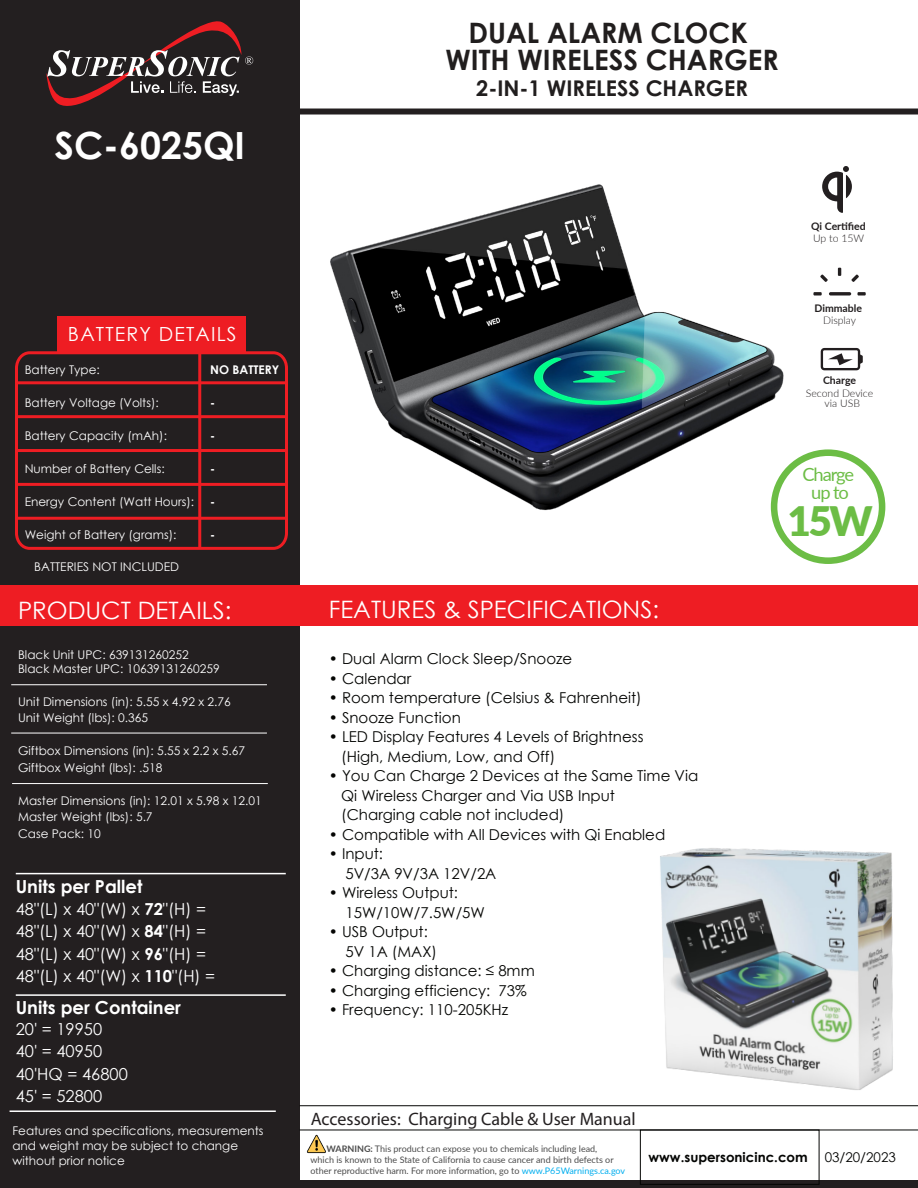
<style>
.page{position:relative;width:918px;height:1188px;background:#fff}
.page>*{position:absolute;margin:0;border:0;box-sizing:border-box;transform-origin:0 0}
.t1{font:900 40.65px "Lato";color:#6cbd45}
.t2{font:700 37.5px "Century Gothic";color:#fff}
.t3{font:700 28.2px/26.5px "Century Gothic";color:#211e1e;text-align:center}
.t4{font:24px "Century Gothic";color:#fff}
.t5{font:700 21.75px "Century Gothic";color:#211e1e}
.t6{font:19.5px "Century Gothic";letter-spacing:.06em;color:#fff}
.t7{font:18.3px/18.3px "Lato";letter-spacing:-.06em;color:#6cbd45;text-align:center}
.t8{font:18px "Myriad Pro";color:#231f20}
.t9{font:700 18px "Century Gothic";color:#fff}
.t10{font:16.5px/22.4px "Century Gothic";color:#fff}
.t11{font:15px/19.5px "Century Gothic";color:#040503}
.t12{font:700 13.35px "Century Gothic";color:#040503}
.t13{font:13.35px "Century Gothic";color:#040503}
.t14{font:12px/16.5px "Century Gothic";color:#fff}
.t15{font:700 12px "Century Gothic";color:#fff}
.t16{font:300 10.5px/10.1px "Lato";color:#231f20;text-align:center}
.t17{font:700 10.5px "Lato";color:#231f20}
.t18{font:9px/10.8px "Lato";color:#4c4c4c}
.s1{font-weight:700}
.s2{color:#00aeef}
</style>
<div class="page">
<div style="left:0;top:0;width:300px;height:1188px;background:#231f20"></div>
<div style="left:0;top:1181px;width:918px;height:7px;background:#231f20"></div>
<div style="left:0;top:585px;width:918px;height:41px;background:#ee1d23"></div>
<svg style="left:46px;top:21px;width:207px;height:85px"></svg>
<hr style="left:11px;top:684px;width:256px;height:1px;background:#fff">
<hr style="left:11px;top:733px;width:256px;height:1px;background:#fff">
<div style="left:299px;top:109px;width:619px;height:6px;background:#231f20"></div>
<hr style="left:12px;top:783px;width:256px;height:1px;background:#fff">
<div style="left:57px;top:316px;width:189px;height:37px;background:#ee1d23"></div>
<svg style="left:15px;top:351px;width:273px;height:199px"></svg>
<hr style="left:198px;top:353px;width:3px;height:195px;background:#ee1d23">
<hr style="left:300px;top:1130px;width:618px;height:1px;background:#040503">
<img style="left:307px;top:1134px;width:19px;height:20px">
<div style="left:640px;top:1130px;width:179px;height:55px;border:1px solid #040503"></div>
<hr style="left:300px;top:1105px;width:618px;height:1px;background:#040503">
<hr style="left:10px;top:1110px;width:266px;height:2px;background:#fff">
<hr style="left:16px;top:873px;width:270px;height:1px;background:#fff">
<hr style="left:16px;top:994px;width:270px;height:2px;background:#fff">
<img style="left:660px;top:848px;width:233px;height:242px">
<svg style="left:821px;top:348px;width:42px;height:22px"></svg>
<svg style="left:822px;top:166px;width:30px;height:47px"></svg>
<svg style="left:829px;top:292px;width:22px;height:4px"></svg>
<svg style="left:813px;top:292px;width:9px;height:4px"></svg>
<svg style="left:820px;top:274px;width:8px;height:8px"></svg>
<svg style="left:838px;top:268px;width:3px;height:8px"></svg>
<svg style="left:851px;top:274px;width:8px;height:8px"></svg>
<svg style="left:857px;top:292px;width:9px;height:4px"></svg>
<img style="left:330px;top:184px;width:469px;height:338px">
<div style="left:771px;top:449px;width:114px;height:115px;border:7px solid #6cbd45;border-radius:50%"></div>
<h2 class="t2" style="left:55px;top:116px;width:192px">SC-6025QI</h2>
<h3 class="t6" style="left:68px;top:320px;width:170px">BATTERY DETAILS</h3>
<p class="t14" style="left:25px;top:361px;width:77px">Battery Type:</p>
<p class="t14" style="left:25px;top:394px;width:136px">Battery Voltage (Volts):</p>
<p class="t14" style="left:25px;top:427px;width:144px">Battery Capacity (mAh):</p>
<p class="t14" style="left:25px;top:460px;width:142px">Number of Battery Cells:</p>
<p class="t14" style="left:25px;top:493px;width:171px">Energy Content (Watt Hours):</p>
<p class="t14" style="left:25px;top:526px;width:153px">Weight of Battery (grams):</p>
<p class="t15" style="left:210px;top:361px;width:70px">NO BATTERY</p>
<p class="t15" style="left:210px;top:394px;width:7px">-</p>
<p class="t15" style="left:210px;top:427px;width:7px">-</p>
<p class="t15" style="left:210px;top:460px;width:7px">-</p>
<p class="t15" style="left:210px;top:493px;width:7px">-</p>
<p class="t15" style="left:210px;top:526px;width:7px">-</p>
<p class="t14" style="left:34px;top:559px;width:146px">BATTERIES NOT INCLUDED</p>
<h3 class="t4" style="left:18px;top:593px;width:215px">PRODUCT DETAILS:</h3>
<p class="t14" style="left:18px;top:648px;width:203px;line-height:13.5px">Black Unit UPC: 639131260252<br>Black Master UPC: 10639131260259</p>
<p class="t14" style="left:18px;top:693px;width:214px">Unit Dimensions (in): 5.55 x 4.92 x 2.76<br>Unit Weight (lbs): 0.365</p>
<p class="t14" style="left:18px;top:743px;width:228px">Giftbox Dimensions (in): 5.55 x 2.2 x 5.67<br>Giftbox Weight (lbs): .518</p>
<p class="t14" style="left:18px;top:792px;width:245px">Master Dimensions (in): 12.01 x 5.98 x 12.01<br>Master Weight (lbs): 5.7<br>Case Pack: 10</p>
<h3 class="t9" style="left:16px;top:872px;width:128px">Units per Pallet</h3>
<h3 class="t10" style="left:16px;top:897px;width:201px">48"(L) x 40"(W) x <span class="s1">72</span>"(H) =<br>48"(L) x 40"(W) x <span class="s1">84</span>"(H) =<br>48"(L) x 40"(W) x <span class="s1">96</span>"(H) =<br>48"(L) x 40"(W) x <span class="s1">110</span>"(H) =</h3>
<h3 class="t9" style="left:16px;top:994px;width:167px">Units per Container</h3>
<h3 class="t10" style="left:16px;top:1017px;width:114px">20' = 19950<br>40' = 40950<br>40'HQ = 46800<br>45' = 52800</h3>
<p class="t14" style="left:12px;top:1123px;width:253px;line-height:15px">Features and specifications, measurements and weight may be subject to change without prior notice</p>
<h3 class="t3" style="left:446px;top:19px;width:335px">DUAL ALARM CLOCK<br>WITH WIRELESS CHARGER</h3>
<h3 class="t5" style="left:476px;top:71px;width:273px">2-IN-1 WIRELESS CHARGER</h3>
<h3 class="t4" style="left:329px;top:593px;width:332px">FEATURES &amp; SPECIFICATIONS:</h3>
<p class="t11" style="left:329px;top:649px;width:245px">• Dual Alarm Clock Sleep/Snooze</p>
<p class="t11" style="left:329px;top:669px;width:84px">• Calendar</p>
<p class="t11" style="left:329px;top:688px;width:315px">• Room temperature (Celsius &amp; Fahrenheit)</p>
<p class="t11" style="left:329px;top:708px;width:134px">• Snooze Function</p>
<p class="t11" style="left:341px;top:727px;width:304px;text-indent:-12px">• LED Display Features 4 Levels of Brightness (High, Medium, Low, and Off)</p>
<p class="t11" style="left:341px;top:766px;width:359px;text-indent:-12px">• You Can Charge 2 Devices at the Same Time Via<br>Qi Wireless Charger and Via USB Input<br>(Charging cable not included)</p>
<p class="t11" style="left:329px;top:825px;width:338px">• Compatible with All Devices with Qi Enabled</p>
<p class="t11" style="left:345px;top:844px;width:153px;text-indent:-17px">• Input:<br>5V/3A 9V/3A 12V/2A</p>
<p class="t11" style="left:345px;top:883px;width:141px;text-indent:-17px">• Wireless Output:<br>15W/10W/7.5W/5W</p>
<p class="t11" style="left:345px;top:922px;width:93px;text-indent:-17px">• USB Output:<br>5V 1A (MAX)</p>
<p class="t11" style="left:329px;top:961px;width:208px">• Charging distance: ≤ 8mm</p>
<p class="t11" style="left:329px;top:981px;width:200px">• Charging efficiency: 73%</p>
<p class="t11" style="left:329px;top:1000px;width:181px">• Frequency: 110-205KHz</p>
<h3 class="t8" style="left:311px;top:1107px;width:326px">Accessories: Charging Cable &amp; User Manual</h3>
<p class="t17" style="left:811px;top:218px;width:56px">Qi Certified</p>
<p class="t16" style="left:813px;top:233px;width:53px">Up to 15W</p>
<p class="t17" style="left:814px;top:301px;width:49px">Dimmable</p>
<p class="t16" style="left:823px;top:314px;width:35px">Display</p>
<p class="t17" style="left:823px;top:372px;width:35px">Charge</p>
<p class="t16" style="left:806px;top:388px;width:69px">Second Device via USB</p>
<h3 class="t7" style="left:803px;top:464px;width:53px">Charge up to</h3>
<h1 class="t1" style="left:787px;top:491px;width:87px">15W</h1>
<p class="t18" style="left:311px;top:1143px;width:316px;text-indent:16px"><span class="s1">WARNING:</span> This product can expose you to chemicals including lead,<br>which is known to the State of California to cause cancer and birth defects or other reproductive harm. For more information, go to <span class="s2">www.P65Warnings.ca.gov</span></p>
<p class="t12" style="left:648px;top:1147px;width:161px">www.supersonicinc.com</p>
<p class="t13" style="left:825px;top:1148px;width:73px">03/20/2023</p>
</div>
